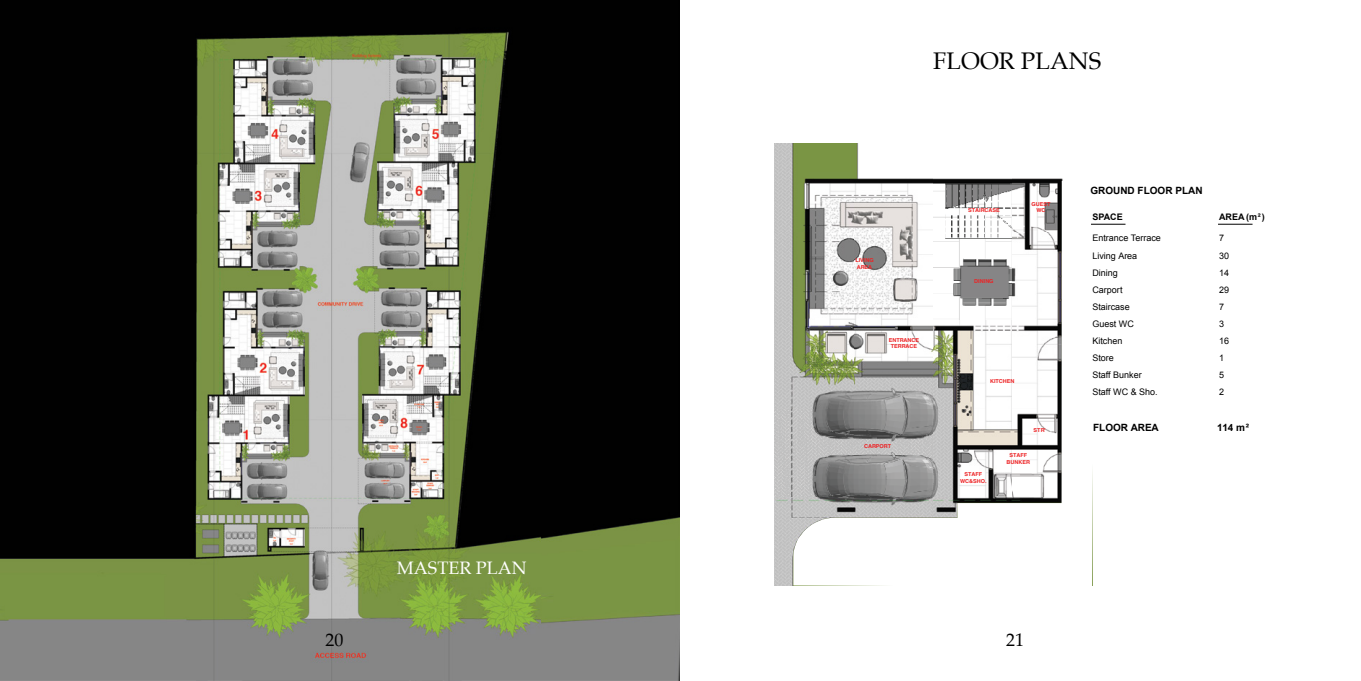
<style>
.page{position:relative;width:1361px;height:681px;background:#fff}
.page>*{position:absolute;margin:0;border:0;box-sizing:border-box;transform-origin:0 0}
.t1{font:24px "Palatino";color:#000}
.t2{font:18px "Palatino";color:#fff}
.t3{font:18px "Palatino";color:#000}
.t4{font:700 10px "Arial";color:#010101}
.t5{font:9px/17px "Arial";color:#010101}
.t6{font:700 9px "Arial";color:#010101}
.t7{font:700 5.4px/6.4px "Helvetica";color:#ed2224;text-align:center}
</style>
<div class="page">
<img style="left:0;top:0;width:680px;height:680px">
<img style="left:775px;top:143px;width:288px;height:442px">
<svg style="left:793px;top:181px;width:302px;height:405px"></svg>
<hr style="left:1091px;top:224px;width:34px;height:1px;background:#000">
<hr style="left:1218px;top:224px;width:34px;height:1px;background:#000">
<h1 class="t1" style="left:933px;top:41px;width:170px">FLOOR PLANS</h1>
<h2 class="t2" style="left:397px;top:552px;width:131px">MASTER PLAN</h2>
<p class="t7" style="left:855px;top:257px;width:20px;text-align:left">LIVING<br>AREA</p>
<p class="t7" style="left:889px;top:336px;width:32px">ENTRANCE<br>TERRACE</p>
<p class="t7" style="left:864px;top:443px;width:28px">CARPORT</p>
<p class="t7" style="left:968px;top:207px;width:33px">STAIRCASE</p>
<p class="t7" style="left:974px;top:277px;width:21px">DINING</p>
<p class="t7" style="left:1031px;top:201px;width:20px">GUEST<br>WC</p>
<p class="t7" style="left:990px;top:377px;width:26px">KITCHEN</p>
<p class="t7" style="left:1033px;top:426px;width:14px">STR'</p>
<p class="t7" style="left:960px;top:471px;width:28px">STAFF<br>WC&amp;SHO.</p>
<p class="t7" style="left:1006px;top:452px;width:25px">STAFF<br>BUNKER</p>
<h2 class="t3" style="left:325px;top:624px;width:19px">20</h2>
<h2 class="t3" style="left:1006px;top:624px;width:19px">21</h2>
<p class="t4" style="left:1090px;top:183px;width:114px">GROUND FLOOR PLAN</p>
<p class="t6" style="left:1092px;top:210px;width:32px">SPACE</p>
<p class="t5" style="left:1092px;top:230px;width:70px">Entrance Terrace<br>Living Area<br>Dining<br>Carport<br>Staircase<br>Guest WC<br>Kitchen<br>Store<br>Staff Bunker<br>Staff WC &amp; Sho.</p>
<p class="t6" style="left:1219px;top:210px;width:47px">AREA (m²)</p>
<p class="t5" style="left:1219px;top:230px;width:12px">7<br>30<br>14<br>29<br>7<br>3<br>16<br>1<br>5<br>2</p>
<p class="t4" style="left:1093px;top:420px;width:67px">FLOOR AREA</p>
<p class="t4" style="left:1217px;top:420px;width:33px">114 m²</p>
</div>
